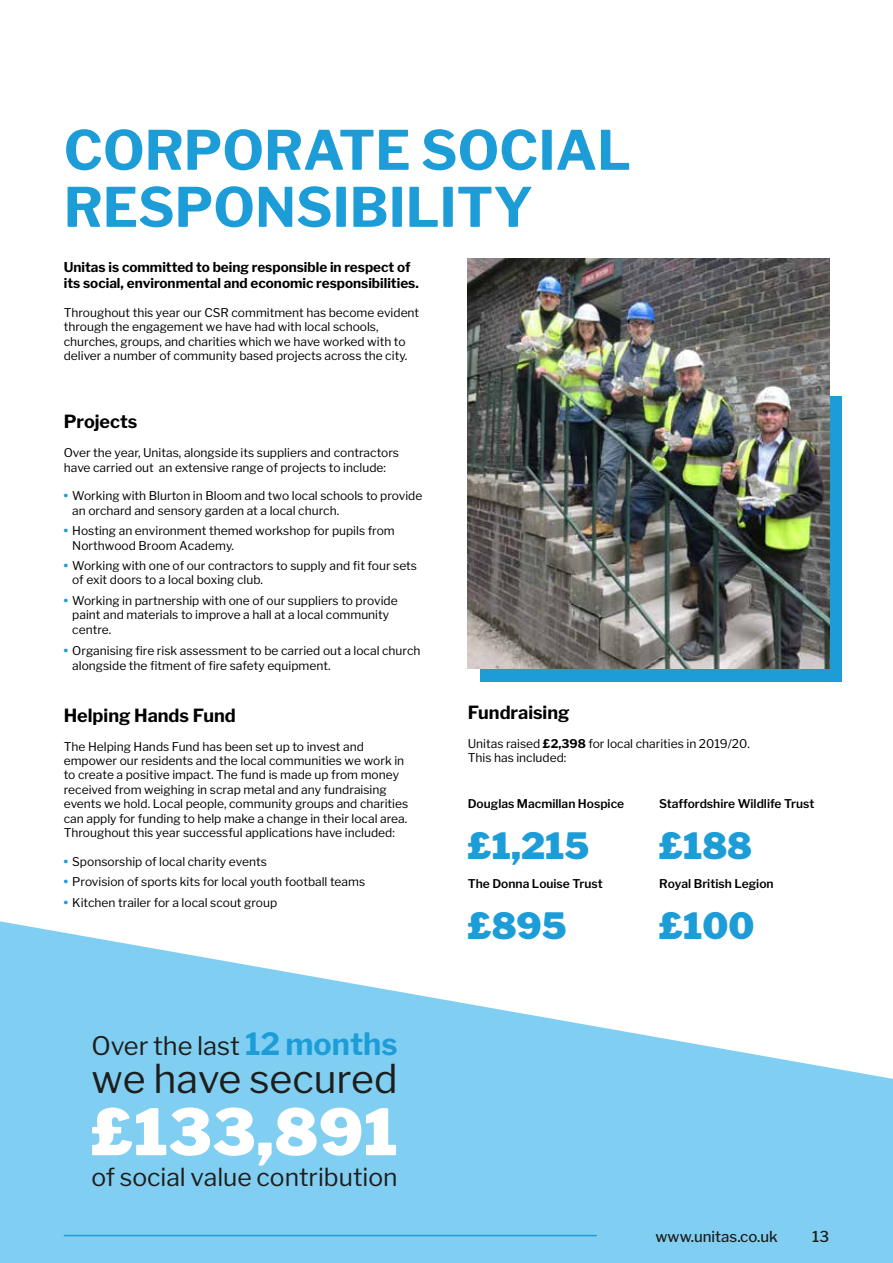
<style>
.page{position:relative;width:893px;height:1263px;background:#fff}
.page>*{position:absolute;margin:0;border:0;box-sizing:border-box;transform-origin:0 0}
.t1{font:900 63.45px "Libre Franklin";letter-spacing:.005em;color:#fff}
.t2{font:700 54px/57px "Libre Franklin";color:#1d9dd8}
.t3{font:39.45px "Libre Franklin";color:#1e1e1c}
.t4{font:900 36px "Libre Franklin";color:#1d9dd8}
.t5{font:25.5px "Libre Franklin";color:#1e1e1c}
.t6{font:24.75px "Libre Franklin";color:#1e1e1c}
.t7{font:700 18px "Libre Franklin";color:#000}
.t8{font:500 15px "Libre Franklin";color:#1e1e1c}
.t9{font:700 13.5px/16.2px "Libre Franklin";color:#000}
.t10{font:12px/14.4px "Libre Franklin";color:#000}
.t11{font:600 12px "Libre Franklin";color:#000}
.s1{font-weight:900;color:#1d9dd8}
.s2{font-weight:700;font-size:30.45px;color:#1d9dd8}
.s3{font-weight:700}
</style>
<div class="page">
<div style="left:480px;top:396px;width:362px;height:285px;background:#1d9dd8"></div>
<svg style="left:0;top:921px;width:893px;height:342px;fill:#80cff2"></svg>
<hr style="left:64px;top:1235px;width:533px;height:1px;background:#1d9dd8">
<img style="left:468px;top:259px;width:361px;height:410px">
<h2 class="t2" style="left:64px;top:122px;width:569px">CORPORATE SOCIAL<br>RESPONSIBILITY</h2>
<p class="t9" style="left:64px;top:259px;width:357px">Unitas is committed to being responsible in respect of its social, environmental and economic responsibilities.</p>
<p class="t10" style="left:64px;top:305px;width:357px">Throughout this year our CSR commitment has become evident through the engagement we have had with local schools, churches, groups, and charities which we have worked with to deliver a number of community based projects across the city.</p>
<h3 class="t7" style="left:64px;top:411px;width:75px">Projects</h3>
<p class="t10" style="left:64px;top:446px;width:337px">Over the year, Unitas, alongside its suppliers and contractors have carried out an extensive range of projects to include:</p>
<p class="t10" style="left:72px;top:489px;width:352px;text-indent:-9px"><span class="s1">•</span> Working with Blurton in Bloom and two local schools to provide an orchard and sensory garden at a local church.</p>
<p class="t10" style="left:72px;top:524px;width:324px;text-indent:-9px"><span class="s1">•</span> Hosting an environment themed workshop for pupils from<br>Northwood Broom Academy.</p>
<p class="t10" style="left:72px;top:558px;width:346px;text-indent:-9px"><span class="s1">•</span> Working with one of our contractors to supply and fit four sets of exit doors to a local boxing club.</p>
<p class="t10" style="left:72px;top:593px;width:327px;text-indent:-9px"><span class="s1">•</span> Working in partnership with one of our suppliers to provide paint and materials to improve a hall at a local community centre.</p>
<p class="t10" style="left:72px;top:644px;width:350px;text-indent:-9px"><span class="s1">•</span> Organising fire risk assessment to be carried out a local church alongside the fitment of fire safety equipment.</p>
<h3 class="t7" style="left:64px;top:704px;width:173px">Helping Hands Fund</h3>
<p class="t10" style="left:64px;top:739px;width:346px">The Helping Hands Fund has been set up to invest and empower our residents and the local communities we work in to create a positive impact. The fund is made up from money received from weighing in scrap metal and any fundraising events we hold. Local people, community groups and charities can apply for funding to help make a change in their local area.<br>Throughout this year successful applications have included:</p>
<p class="t10" style="left:64px;top:854px;width:205px"><span class="s1">•</span> Sponsorship of local charity events</p>
<p class="t10" style="left:64px;top:875px;width:303px"><span class="s1">•</span> Provision of sports kits for local youth football teams</p>
<p class="t10" style="left:64px;top:895px;width:215px"><span class="s1">•</span> Kitchen trailer for a local scout group</p>
<h3 class="t5" style="left:91px;top:1030px;width:308px">Over the last <span class="s2">12 months</span></h3>
<h3 class="t3" style="left:91px;top:1055px;width:308px">we have secured</h3>
<h1 class="t1" style="left:91px;top:1094px;width:308px">£133,891</h1>
<h3 class="t6" style="left:91px;top:1162px;width:308px">of social value contribution</h3>
<h3 class="t7" style="left:468px;top:701px;width:103px">Fundraising</h3>
<p class="t10" style="left:468px;top:736px;width:284px">Unitas raised <span class="s3">£2,398</span> for local charities in 2019/20.<br>This has included:</p>
<p class="t11" style="left:468px;top:797px;width:158px">Douglas Macmillan Hospice</p>
<h3 class="t4" style="left:468px;top:825px;width:123px">£1,215</h3>
<p class="t11" style="left:468px;top:877px;width:136px">The Donna Louise Trust</p>
<h3 class="t4" style="left:468px;top:904px;width:100px">£895</h3>
<p class="t11" style="left:659px;top:797px;width:157px">Staffordshire Wildlife Trust</p>
<h3 class="t4" style="left:659px;top:825px;width:95px">£188</h3>
<p class="t11" style="left:659px;top:877px;width:116px">Royal British Legion</p>
<h3 class="t4" style="left:659px;top:904px;width:97px">£100</h3>
<p class="t8" style="left:656px;top:1227px;width:124px">www.unitas.co.uk</p>
<p class="t8" style="left:812px;top:1227px;width:18px">13</p>
</div>
